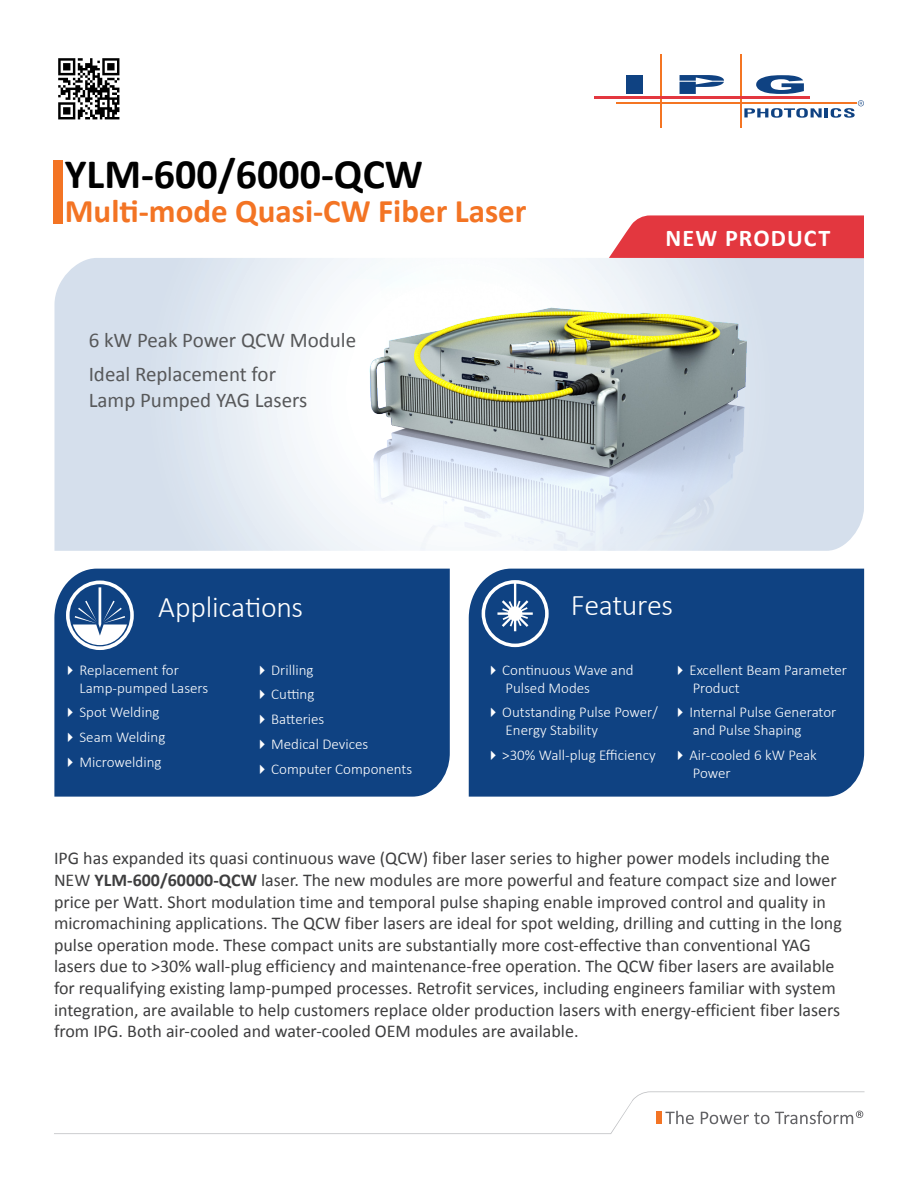
<style>
.page{position:relative;width:918px;height:1188px;background:#fff}
.page>*{position:absolute;margin:0;border:0;box-sizing:border-box;transform-origin:0 0}
.Heading{font:700 42px "Calibri";color:#000}
.Sub_Head{font:700 33px "Calibri";color:#f37424}
.t1{font:300 30px "Calibri";letter-spacing:-.01em;color:#fff}
.t2{font:700 24px "Calibri";letter-spacing:.045em;color:#fff}
.Photo_Grey_Font{font:21px/25.2px "Calibri";color:#57585a}
.Body_Text{font:18px/21.6px "Calibri";color:#3e3e3f}
.t3{font:300 15px/18px "Calibri";color:#fff}
.s1{font-weight:700}
</style>
<div class="page">
<svg style="left:756px;top:75px;width:48px;height:19px"></svg>
<hr style="left:660px;top:54px;width:1px;height:74px;background:#f47523">
<hr style="left:617px;top:103px;width:240px;height:1px;background:#f47523">
<hr style="left:741px;top:54px;width:1px;height:74px;background:#f47523">
<hr style="left:594px;top:96px;width:215px;height:3px;background:#e3373f">
<svg style="left:744px;top:100px;width:120px;height:18px"></svg>
<div style="left:626px;top:75px;width:16px;height:6px;background:#0f4282"></div>
<div style="left:626px;top:82px;width:16px;height:12px;background:#0f4282"></div>
<svg style="left:680px;top:75px;width:44px;height:19px"></svg>
<svg style="left:54px;top:1091px;width:811px;height:43px"></svg>
<svg style="left:54px;top:223px;width:810px;height:328px"></svg>
<div style="left:54px;top:160px;width:9px;height:63px;background:#f37424"></div>
<svg style="left:609px;top:215px;width:255px;height:43px"></svg>
<img style="left:58px;top:58px;width:62px;height:62px">
<div style="left:469px;top:569px;width:395px;height:228px;background:#0f4282"></div>
<div style="left:54px;top:569px;width:396px;height:228px;background:#0f4282"></div>
<svg style="left:482px;top:580px;width:67px;height:67px"></svg>
<svg style="left:66px;top:581px;width:68px;height:69px"></svg>
<img style="left:320px;top:258px;width:460px;height:293px">
<svg style="left:68px;top:665px;width:5px;height:10px"></svg>
<svg style="left:68px;top:708px;width:5px;height:9px"></svg>
<svg style="left:68px;top:733px;width:5px;height:9px"></svg>
<svg style="left:68px;top:757px;width:5px;height:10px"></svg>
<svg style="left:260px;top:665px;width:5px;height:10px"></svg>
<svg style="left:260px;top:690px;width:5px;height:9px"></svg>
<svg style="left:260px;top:715px;width:5px;height:9px"></svg>
<svg style="left:260px;top:739px;width:5px;height:10px"></svg>
<svg style="left:260px;top:764px;width:5px;height:10px"></svg>
<svg style="left:491px;top:665px;width:5px;height:10px"></svg>
<svg style="left:491px;top:708px;width:5px;height:9px"></svg>
<svg style="left:491px;top:751px;width:5px;height:9px"></svg>
<svg style="left:678px;top:665px;width:5px;height:10px"></svg>
<svg style="left:678px;top:708px;width:5px;height:9px"></svg>
<svg style="left:678px;top:751px;width:5px;height:9px"></svg>
<p class="Heading" style="left:65px;top:147px;width:360px">YLM-600/6000-QCW</p>
<p class="Sub_Head" style="left:65px;top:190px;width:463px">Multi-mode Quasi-CW Fiber Laser</p>
<p class="Photo_Grey_Font" style="left:89px;top:328px;width:269px">6 kW Peak Power QCW Module</p>
<p class="Photo_Grey_Font" style="left:89px;top:362px;width:220px">Ideal Replacement for<br>Lamp Pumped YAG Lasers</p>
<p class="t2" style="left:666px;top:223px;width:166px">NEW PRODUCT</p>
<p class="t1" style="left:158px;top:588px;width:146px">Applications</p>
<p class="t1" style="left:571px;top:587px;width:104px">Features</p>
<p class="t3" style="left:80px;top:660px;width:130px">Replacement for<br>Lamp-pumped Lasers</p>
<p class="t3" style="left:80px;top:703px;width:82px">Spot Welding</p>
<p class="t3" style="left:80px;top:728px;width:87px">Seam Welding</p>
<p class="t3" style="left:80px;top:753px;width:83px">Microwelding</p>
<p class="t3" style="left:271px;top:660px;width:44px">Drilling</p>
<p class="t3" style="left:271px;top:685px;width:45px">Cutting</p>
<p class="t3" style="left:271px;top:710px;width:55px">Batteries</p>
<p class="t3" style="left:271px;top:735px;width:99px">Medical Devices</p>
<p class="t3" style="left:271px;top:759px;width:142px">Computer Components</p>
<p class="t3" style="left:502px;top:660px;width:133px">Continuous Wave and<br>Pulsed Modes</p>
<p class="t3" style="left:502px;top:703px;width:157px">Outstanding Pulse Power/<br>Energy Stability</p>
<p class="t3" style="left:502px;top:746px;width:155px">&gt;30% Wall-plug Efficiency</p>
<p class="t3" style="left:689px;top:660px;width:159px">Excellent Beam Parameter<br>Product</p>
<p class="t3" style="left:689px;top:703px;width:149px">Internal Pulse Generator and Pulse Shaping</p>
<p class="t3" style="left:689px;top:746px;width:129px">Air-cooled 6 kW Peak<br>Power</p>
<p class="Body_Text" style="left:54px;top:848px;width:789px">IPG has expanded its quasi continuous wave (QCW) fiber laser series to higher power models including the NEW <span class="s1">YLM-600/60000-QCW</span> laser. The new modules are more powerful and feature compact size and lower price per Watt. Short modulation time and temporal pulse shaping enable improved control and quality in micromachining applications. The QCW fiber lasers are ideal for spot welding, drilling and cutting in the long pulse operation mode. These compact units are substantially more cost-effective than conventional YAG lasers due to &gt;30% wall-plug efficiency and maintenance-free operation. The QCW fiber lasers are available for requalifying existing lamp-pumped processes. Retrofit services, including engineers familiar with system integration, are available to help customers replace older production lasers with energy-efficient fiber lasers from IPG. Both air-cooled and water-cooled OEM modules are available.</p>
</div>
